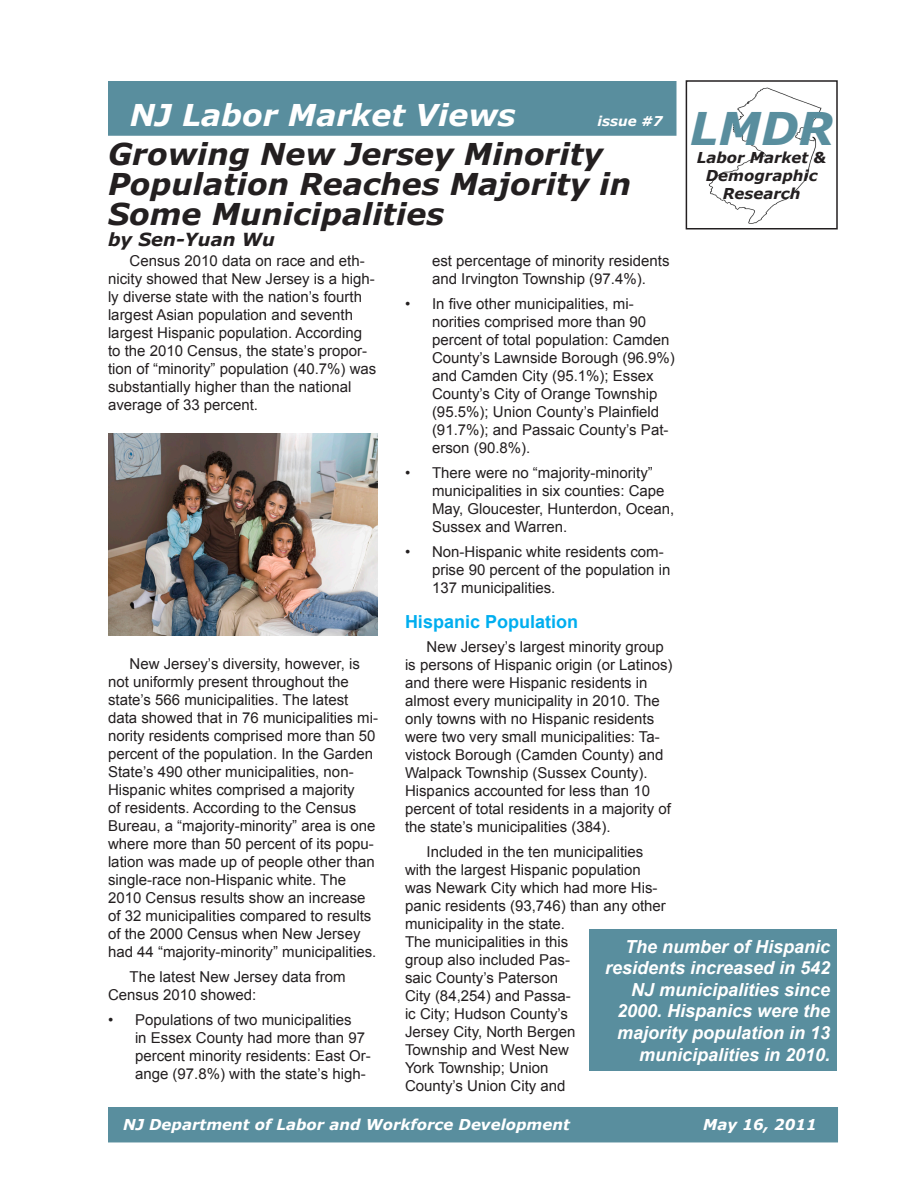
<style>
.page{position:relative;width:918px;height:1188px;background:#fff}
.page>*{position:absolute;margin:0;border:0;box-sizing:border-box;transform-origin:0 0}
.title3{font:italic 700 45px "Verdana";color:#598e9e}
.title_1{font:italic 700 30px/30px "Verdana";color:#231f20}
.title_1-2{font:italic 700 30px "Verdana";color:#fff}
.callout{font:italic 700 18px/21.6px "Arial";color:#fff;text-align:right}
.heading{font:700 18px "Arial";color:#00aeef}
.title_1-3{font:italic 700 18px "Verdana";color:#231f20}
.Body_text{font:15px/18px "Arial";color:#231f20}
.t1{font:italic 700 15px "Verdana";color:#fff}
.title_4{font:italic 700 15px/18px "Verdana";color:#231f20;text-align:center}
.title_1-4{font:italic 700 13.5px "Verdana";color:#fff}
</style>
<div class="page">
<div style="left:109px;top:1108px;width:728px;height:34px;background:#598e9e"></div>
<div style="left:108px;top:1107px;width:730px;height:35px;border:2px solid #598e9e"></div>
<img style="left:676px;top:81px;width:146px;height:149px">
<div style="left:686px;top:80px;width:152px;height:150px;border:2px solid #231f20"></div>
<img style="left:108px;top:433px;width:270px;height:203px">
<div style="left:109px;top:82px;width:567px;height:53px;background:#598e9e"></div>
<div style="left:108px;top:81px;width:568px;height:55px;border:2px solid #598e9e"></div>
<div style="left:590px;top:929px;width:247px;height:142px;background:#598e9e"></div>
<p class="title_1-2" style="left:130px;top:96px;width:387px">NJ Labor Market Views</p>
<p class="title_1-4" style="left:598px;top:112px;width:67px">issue #7</p>
<p class="title_1" style="left:108px;top:138px;width:525px">Growing New Jersey Minority<br>Population Reaches Majority in<br>Some Municipalities</p>
<p class="title_1-3" style="left:108px;top:228px;width:168px">by Sen-Yuan Wu</p>
<p class="title3" style="left:690px;top:100px;width:145px">LMDR</p>
<p class="title_4" style="left:697px;top:148px;width:131px">Labor Market &amp;<br>Demographic</p>
<p class="title_4" style="left:723px;top:184px;width:79px">Research</p>
<p class="Body_text" style="left:108px;top:252px;width:270px;text-indent:22px">Census 2010 data on race and eth&shy;nicity showed that New Jersey is a high&shy;ly diverse state with the nation’s fourth largest Asian population and seventh largest Hispanic population. According to the 2010 Census, the state’s propor&shy;tion of “minority” population (40.7%) was substantially higher than the national average of 33 percent.</p>
<p class="Body_text" style="left:108px;top:655px;width:271px;text-indent:22px">New Jersey’s diversity, however, is not uniformly present throughout the state’s 566 municipalities. The latest data showed that in 76 municipalities mi&shy;nority residents comprised more than 50 percent of the population. In the Garden State’s 490 other municipalities, non-Hispanic whites comprised a majority<br>of residents. According to the Census Bureau, a “majority-minority” area is one where more than 50 percent of its popu&shy;lation was made up of people other than single-race non-Hispanic white. The 2010 Census results show an increase of 32 municipalities compared to results of the 2000 Census when New Jersey had 44 “majority-minority” municipalities.</p>
<p class="Body_text" style="left:108px;top:968px;width:239px;text-indent:22px">The latest New Jersey data from<br>Census 2010 showed:</p>
<p class="Body_text" style="left:135px;top:1010px;width:237px">Populations of two municipalities<br>in Essex County had more than 97 percent minority residents: East Or&shy;ange (97.8%) with the state’s high-</p>
<p class="Body_text" style="left:108px;top:1010px;width:7px">•</p>
<p class="Body_text" style="left:432px;top:252px;width:239px">est percentage of minority residents and Irvington Township (97.4%).</p>
<p class="Body_text" style="left:432px;top:295px;width:244px">In five other municipalities, mi&shy;norities comprised more than 90 percent of total population: Camden<br>County’s Lawnside Borough (96.9%) and Camden City (95.1%); Essex<br>County’s City of Orange Township (95.5%); Union County’s Plainfield (91.7%); and Passaic County’s Pat&shy;erson (90.8%).</p>
<p class="Body_text" style="left:432px;top:464px;width:244px">There were no “majority-minority” municipalities in six counties: Cape<br>May, Gloucester, Hunterdon, Ocean,<br>Sussex and Warren.</p>
<p class="Body_text" style="left:432px;top:542px;width:240px">Non-Hispanic white residents com&shy;prise 90 percent of the population in<br>137 municipalities.</p>
<p class="heading" style="left:405px;top:611px;width:175px">Hispanic Population</p>
<p class="Body_text" style="left:405px;top:638px;width:269px;text-indent:22px">New Jersey’s largest minority group is persons of Hispanic origin (or Latinos) and there were Hispanic residents in almost every municipality in 2010. The only towns with no Hispanic residents were two very small municipalities: Ta&shy;vistock Borough (Camden County) and Walpack Township (Sussex County).<br>Hispanics accounted for less than 10 percent of total residents in a majority of the state’s municipalities (384).</p>
<p class="Body_text" style="left:405px;top:843px;width:262px;text-indent:22px">Included in the ten municipalities with the largest Hispanic population was Newark City which had more His&shy;panic residents (93,746) than any other municipality in the state.<br>The municipalities in this<br>group also included Pas-<br>saic County’s Paterson<br>City (84,254) and Passa-<br>ic City; Hudson County’s<br>Jersey City, North Bergen<br>Township and West New<br>York Township; Union<br>County’s Union City and</p>
<p class="Body_text" style="left:405px;top:295px;width:7px">•</p>
<p class="Body_text" style="left:405px;top:464px;width:7px">•</p>
<p class="Body_text" style="left:405px;top:542px;width:7px">•</p>
<p class="callout" style="left:605px;top:936px;width:227px">The number of Hispanic residents increased in 542<br>NJ municipalities since<br>2000. Hispanics were the majority population in 13 municipalities in 2010.</p>
<p class="t1" style="left:123px;top:1115px;width:448px">NJ Department of Labor and Workforce Development</p>
<p class="t1" style="left:703px;top:1115px;width:115px">May 16, 2011</p>
</div>
